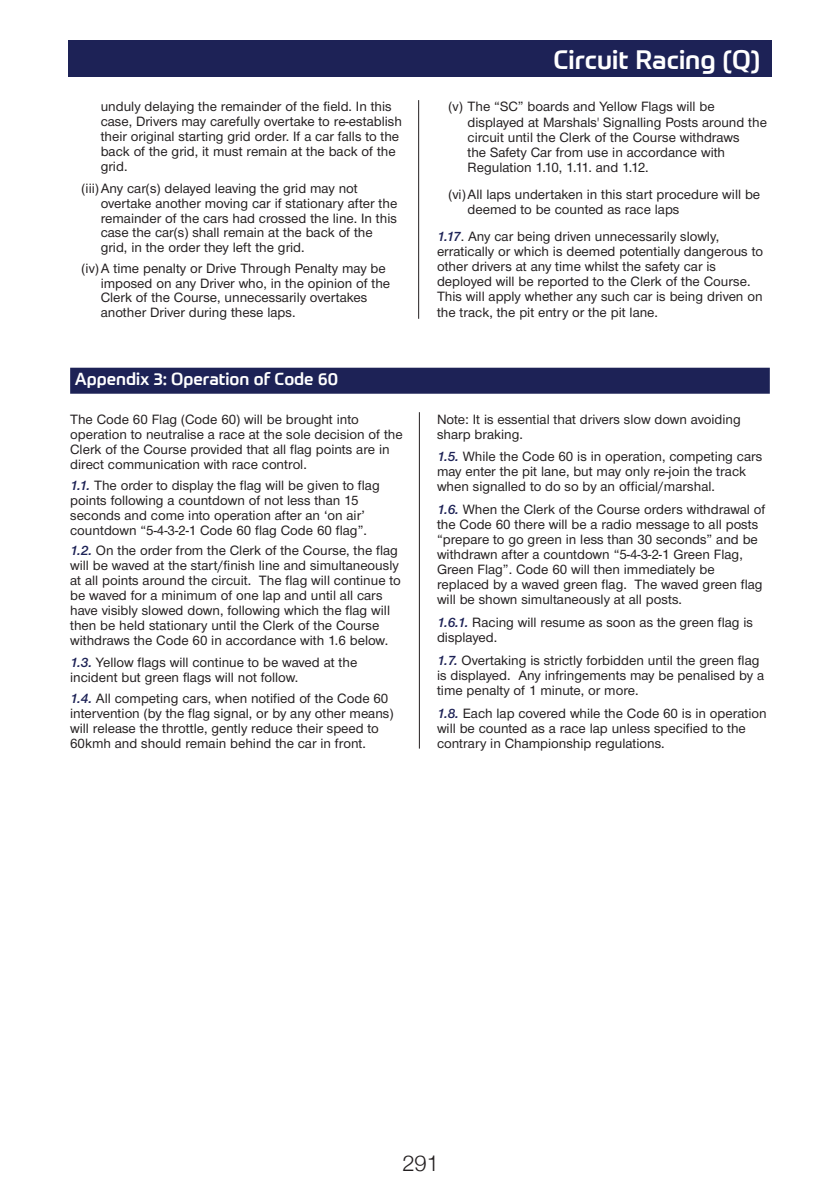
<style>
.page{position:relative;width:840px;height:1191px;background:#fff}
.page>*{position:absolute;margin:0;border:0;box-sizing:border-box;transform-origin:0 0}
.t1{font:500 26px "Prometo";color:#fff}
.t2{font:300 22px "Helvetica Neue";color:#231f20}
.t3{font:500 17px "Prometo";color:#fff}
.t4{font:500 14px/15px "Nimbus Sans Novus T";color:#231f20}
.s1{font-weight:600;font-style:italic;color:#1d2256}
</style>
<div class="page">
<div style="left:68px;top:40px;width:703px;height:37px;background:#1d2256"></div>
<hr style="left:418px;top:100px;width:1px;height:219px;background:#231f20">
<div style="left:70px;top:368px;width:699px;height:26px;background:#1d2256"></div>
<hr style="left:418px;top:412px;width:1px;height:336px;background:#231f20">
<p class="t4" style="left:101px;top:99px;width:302px">unduly delaying the remainder of the field. In this case, Drivers may carefully overtake to re-establish their original starting grid order. If a car falls to the back of the grid, it must remain at the back of the grid.</p>
<p class="t4" style="left:101px;top:181px;width:298px;text-indent:-19px">(iii) Any car(s) delayed leaving the grid may not overtake another moving car if stationary after the remainder of the cars had crossed the line. In this case the car(s) shall remain at the back of the grid, in the order they left the grid.</p>
<p class="t4" style="left:101px;top:260px;width:291px;text-indent:-19px">(iv) A time penalty or Drive Through Penalty may be imposed on any Driver who, in the opinion of the Clerk of the Course, unnecessarily overtakes another Driver during these laps.</p>
<p class="t3" style="left:75px;top:367px;width:265px">Appendix 3: Operation of Code 60</p>
<p class="t4" style="left:70px;top:412px;width:334px">The Code 60 Flag (Code 60) will be brought into operation to neutralise a race at the sole decision of the Clerk of the Course provided that all flag points are in direct communication with race control.</p>
<p class="t4" style="left:70px;top:477px;width:311px"><span class="s1">1.1.</span> The order to display the flag will be given to flag points following a countdown of not less than 15 seconds and come into operation after an ‘on air’ countdown “5-4-3-2-1 Code 60 flag Code 60 flag”.</p>
<p class="t4" style="left:70px;top:543px;width:332px"><span class="s1">1.2.</span> On the order from the Clerk of the Course, the flag will be waved at the start/finish line and simultaneously at all points around the circuit. The flag will continue to be waved for a minimum of one lap and until all cars have visibly slowed down, following which the flag will then be held stationary until the Clerk of the Course withdraws the Code 60 in accordance with 1.6 below.</p>
<p class="t4" style="left:70px;top:654px;width:288px"><span class="s1">1.3.</span> Yellow flags will continue to be waved at the incident but green flags will not follow.</p>
<p class="t4" style="left:70px;top:690px;width:325px"><span class="s1">1.4.</span> All competing cars, when notified of the Code 60 intervention (by the flag signal, or by any other means) will release the throttle, gently reduce their speed to 60kmh and should remain behind the car in front.</p>
<p class="t1" style="left:553px;top:42px;width:208px">Circuit Racing (Q)</p>
<p class="t4" style="left:467px;top:99px;width:301px;text-indent:-19px">(v) The “SC” boards and Yellow Flags will be displayed at Marshals' Signalling Posts around the circuit until the Clerk of the Course withdraws<br>the Safety Car from use in accordance with Regulation 1.10, 1.11. and 1.12.</p>
<p class="t4" style="left:467px;top:186px;width:294px;text-indent:-19px">(vi) All laps undertaken in this start procedure will be deemed to be counted as race laps</p>
<p class="t4" style="left:437px;top:228px;width:327px"><span class="s1">1.17</span>. Any car being driven unnecessarily slowly, erratically or which is deemed potentially dangerous to other drivers at any time whilst the safety car is deployed will be reported to the Clerk of the Course.<br>This will apply whether any such car is being driven on the track, the pit entry or the pit lane.</p>
<p class="t4" style="left:437px;top:412px;width:305px">Note: It is essential that drivers slow down avoiding sharp braking.</p>
<p class="t4" style="left:437px;top:449px;width:327px"><span class="s1">1.5.</span> While the Code 60 is in operation, competing cars may enter the pit lane, but may only re-join the track when signalled to do so by an official/marshal.</p>
<p class="t4" style="left:437px;top:502px;width:330px"><span class="s1">1.6.</span> When the Clerk of the Course orders withdrawal of the Code 60 there will be a radio message to all posts “prepare to go green in less than 30 seconds” and be withdrawn after a countdown “5-4-3-2-1 Green Flag, Green Flag”. Code 60 will then immediately be replaced by a waved green flag. The waved green flag will be shown simultaneously at all posts.</p>
<p class="t4" style="left:437px;top:615px;width:317px"><span class="s1">1.6.1.</span> Racing will resume as soon as the green flag is displayed.</p>
<p class="t4" style="left:437px;top:653px;width:328px"><span class="s1">1.7.</span> Overtaking is strictly forbidden until the green flag is displayed. Any infringements may be penalised by a time penalty of 1 minute, or more.</p>
<p class="t4" style="left:437px;top:706px;width:331px"><span class="s1">1.8.</span> Each lap covered while the Code 60 is in operation will be counted as a race lap unless specified to the contrary in Championship regulations.</p>
<p class="t2" style="left:402px;top:1149px;width:38px">291</p>
</div>
